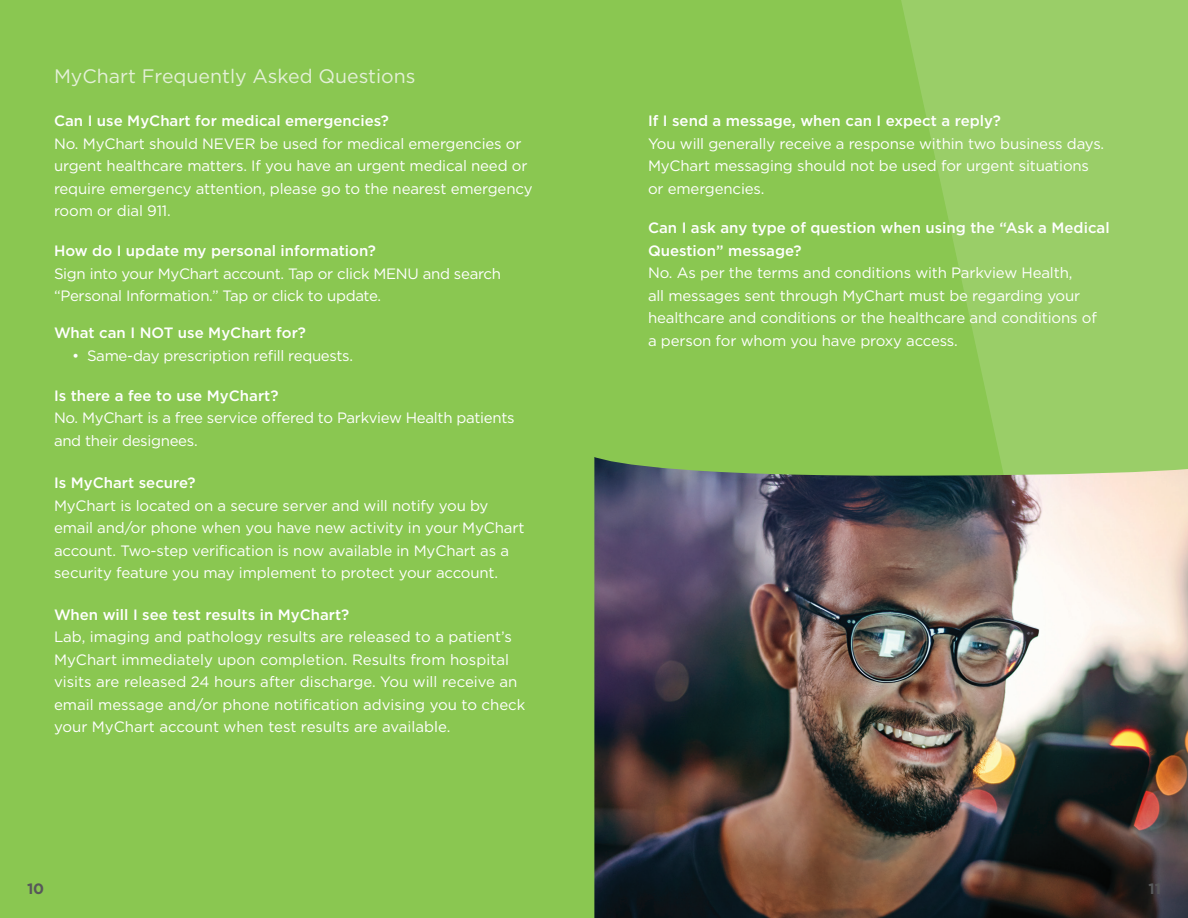
<style>
.page{position:relative;width:1188px;height:918px;background:#8ac751}
.page>*{position:absolute;margin:0;border:0;box-sizing:border-box;transform-origin:0 0}
.t1{font:19.5px "Gotham";color:#e4f0d8}
.t2{font:15px/22.5px "Gotham";letter-spacing:-.01em;color:#fff}
.t3{font:500 15px/22.5px "Gotham";color:#fff}
.t4{font:700 15px "Gotham";color:#57585a}
</style>
<div class="page">
<svg style="left:901px;top:0;width:287px;height:457px;fill:#9ace68"></svg>
<img style="left:594px;top:457px;width:594px;height:461px">
<p class="t1" style="left:54px;top:64px;width:363px">MyChart Frequently Asked Questions</p>
<p class="t3" style="left:54px;top:110px;width:336px">Can I use MyChart for medical emergencies?</p>
<p class="t2" style="left:54px;top:132px;width:469px">No. MyChart should NEVER be used for medical emergencies or</p>
<p class="t2" style="left:54px;top:155px;width:475px">urgent healthcare matters. If you have an urgent medical need or</p>
<p class="t2" style="left:54px;top:177px;width:480px">require emergency attention, please go to the nearest emergency</p>
<p class="t2" style="left:54px;top:200px;width:118px">room or dial 911.</p>
<p class="t3" style="left:54px;top:239px;width:324px">How do I update my personal information?</p>
<p class="t2" style="left:54px;top:262px;width:449px">Sign into your MyChart account. Tap or click MENU and search “Personal Information.” Tap or click to update.</p>
<p class="t3" style="left:54px;top:321px;width:253px">What can I NOT use MyChart for?</p>
<p class="t2" style="left:72px;top:344px;width:283px">• Same-day prescription refill requests.</p>
<p class="t3" style="left:54px;top:384px;width:226px">Is there a fee to use MyChart?</p>
<p class="t2" style="left:54px;top:406px;width:462px">No. MyChart is a free service offered to Parkview Health patients and their designees.</p>
<p class="t3" style="left:54px;top:471px;width:143px">Is MyChart secure?</p>
<p class="t2" style="left:54px;top:494px;width:436px">MyChart is located on a secure server and will notify you by</p>
<p class="t2" style="left:54px;top:516px;width:472px">email and/or phone when you have new activity in your MyChart account. Two-step verification is now available in MyChart as a security feature you may implement to protect your account.</p>
<p class="t3" style="left:54px;top:603px;width:297px">When will I see test results in MyChart?</p>
<p class="t2" style="left:54px;top:625px;width:473px">Lab, imaging and pathology results are released to a patient’s MyChart immediately upon completion. Results from hospital visits are released 24 hours after discharge. You will receive an email message and/or phone notification advising you to check your MyChart account when test results are available.</p>
<p class="t3" style="left:648px;top:110px;width:355px">If I send a message, when can I expect a reply?</p>
<p class="t2" style="left:648px;top:132px;width:458px">You will generally receive a response within two business days.</p>
<p class="t2" style="left:648px;top:155px;width:443px">MyChart messaging should not be used for urgent situations</p>
<p class="t2" style="left:648px;top:177px;width:118px">or emergencies.</p>
<p class="t3" style="left:648px;top:216px;width:463px">Can I ask any type of question when using the “Ask a Medical<br>Question” message?</p>
<p class="t2" style="left:648px;top:261px;width:426px">No. As per the terms and conditions with Parkview Health,</p>
<p class="t2" style="left:648px;top:284px;width:434px">all messages sent through MyChart must be regarding your</p>
<p class="t2" style="left:648px;top:306px;width:450px">healthcare and conditions or the healthcare and conditions of a person for whom you have proxy access.</p>
<p class="t4" style="left:27px;top:879px;width:19px">10</p>
<p class="t4" style="left:1148px;top:879px;width:14px">11</p>
</div>
